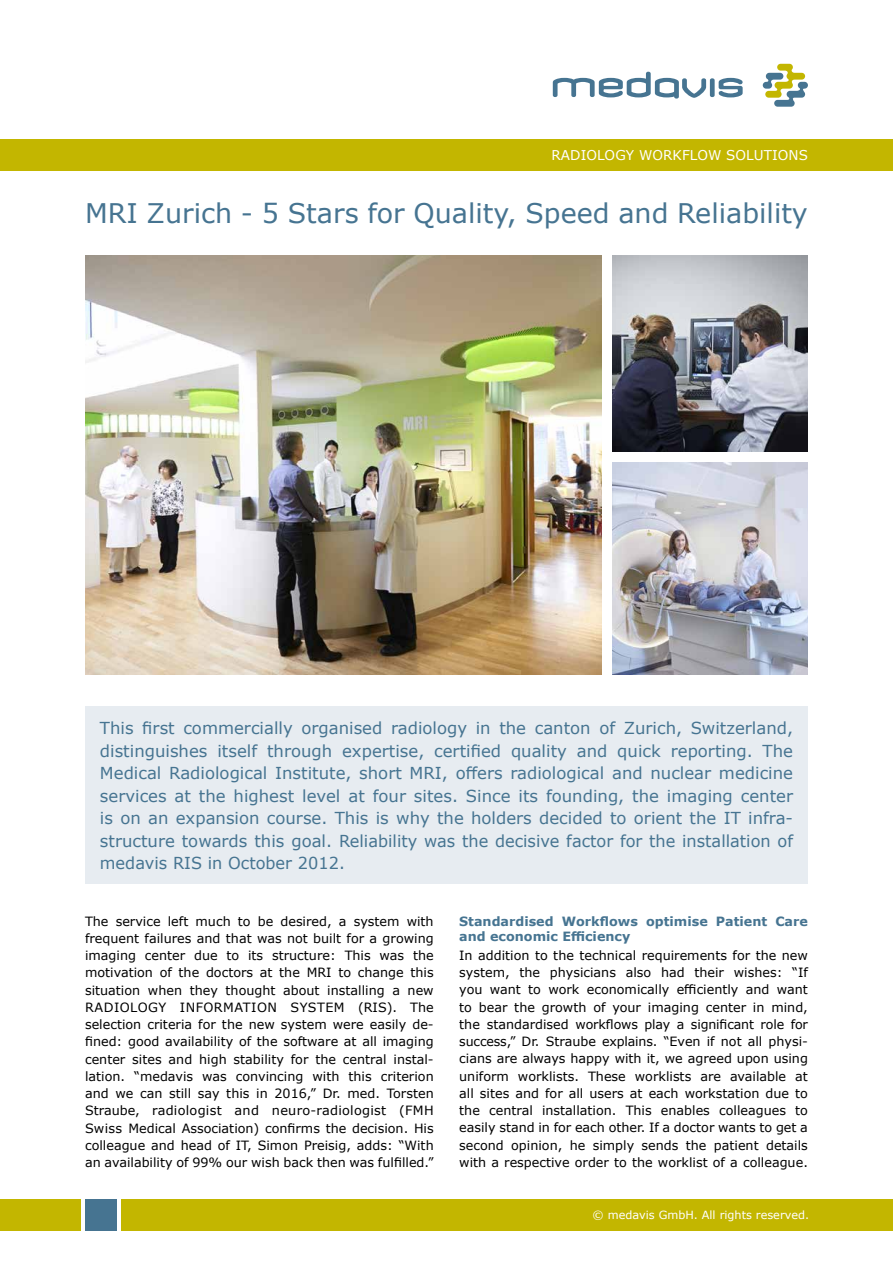
<style>
.page{position:relative;width:893px;height:1263px;background:#fff}
.page>*{position:absolute;margin:0;border:0;box-sizing:border-box;transform-origin:0 0}
.t1{font:27px "Verdana";color:#467491}
.t2{font:16.5px/22.5px "Verdana";color:#467491;text-align:justify}
.t3{font:13.5px "Verdana";letter-spacing:.005em;color:#fff}
.t4{font:12.75px/17.2px "Verdana";color:#000;text-align:justify}
.t5{font:700 12.75px/15.3px "Verdana";color:#467491}
.t6{font:11.25px "Verdana";color:#fff}
</style>
<div class="page">
<div style="left:85px;top:1199px;width:32px;height:32px;background:#467491"></div>
<div style="left:121px;top:1199px;width:772px;height:32px;background:#c3b600"></div>
<div style="left:0;top:1199px;width:81px;height:32px;background:#c3b600"></div>
<svg style="left:763px;top:64px;width:45px;height:43px"></svg>
<div style="left:710px;top:78px;width:5px;height:19px;background:#467491;border-radius:2px"></div>
<svg style="left:553px;top:72px;width:153px;height:27px"></svg>
<svg style="left:718px;top:78px;width:25px;height:19px"></svg>
<div style="left:0;top:139px;width:893px;height:31px;background:#c3b600"></div>
<img style="left:85px;top:256px;width:516px;height:419px">
<img style="left:612px;top:462px;width:196px;height:213px">
<img style="left:612px;top:256px;width:196px;height:195px">
<div style="left:85px;top:707px;width:723px;height:177px;background:#e7ecf1"></div>
<p class="t3" style="left:551px;top:145px;width:258px">RADIOLOGY WORKFLOW SOLUTIONS</p>
<h1 class="t1" style="left:85px;top:194px;width:724px">MRI Zurich - 5 Stars for Quality, Speed and Reliability</h1>
<p class="t2" style="left:100px;top:717px;width:695px">This first commercially organised radiology in the canton of Zurich, Switzerland, distinguishes itself through expertise, certified quality and quick reporting. The Medical Radiological Institute, short MRI, offers radiological and nuclear medicine services at the highest level at four sites. Since its founding, the imaging center is on an expansion course. This is why the holders decided to orient the IT infra&shy;structure towards this goal. Reliability was the decisive factor for the installation of medavis RIS in October 2012.</p>
<p class="t4" style="left:85px;top:912px;width:350px">The service left much to be desired, a system with frequent failures and that was not built for a growing imaging center due to its structure: This was the motivation of the doctors at the MRI to change this situation when they thought about installing a new radiology information system (RIS). The selection criteria for the new system were easily de&shy;fined: good availability of the software at all imaging center sites and high stability for the central instal&shy;lation. “medavis was convincing with this criterion and we can still say this in 2016,” Dr. med. Torsten Straube, radiologist and neuro-radiologist (FMH Swiss Medical Association) confirms the decision. His colleague and head of IT, Simon Preisig, adds: “With an availability of 99% our wish back then was fulfilled.”</p>
<p class="t5" style="left:459px;top:913px;width:350px">Standardised Workflows optimise Patient Care and economic Efficiency</p>
<p class="t4" style="left:459px;top:946px;width:351px">In addition to the technical requirements for the new system, the physicians also had their wishes: “If you want to work economically efficiently and want to bear the growth of your imaging center in mind, the standardised workflows play a significant role for success,” D r. Straube explains. “Even if not all physi&shy;cians are always happy with it, we agreed upon using uniform worklists. These worklists are available at all sites and for all users at each workstation due to the central installation. This enables colleagues to easily stand in for each other. If a doctor wants to get a second opinion, he simply sends the patient details with a respective order to the worklist of a colleague.</p>
<p class="t6" style="left:593px;top:1207px;width:218px">© medavis GmbH. All rights reserved.</p>
</div>
